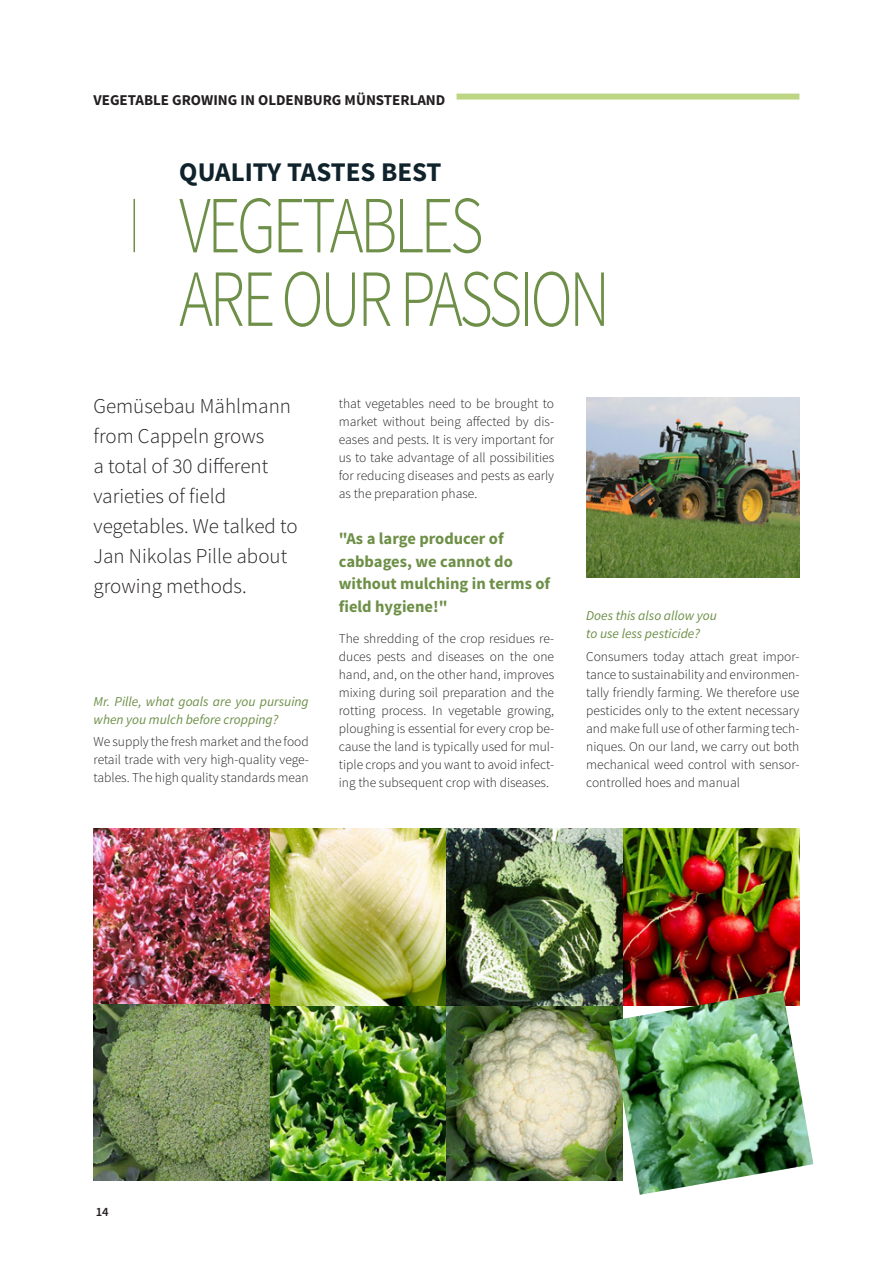
<style>
.page{position:relative;width:893px;height:1263px;background:#fff}
.page>*{position:absolute;margin:0;border:0;box-sizing:border-box;transform-origin:0 0}
.Seitenkopfzeile___bl{font:300 81px/73.5px "Source Sans Pro";letter-spacing:-.05em;color:#6d8f47;scale:.8 1}
.Seitenkopfzeile___sc{font:700 27px "Source Sans Pro";color:#10222b}
.Seitenkopfzeile_Nebe{font:300 21px/30px "Source Sans Pro";color:#231f20}
.Hervorhebungen_Zitat{font:700 16.5px/22.5px "Source Sans Pro";color:#6d8f47}
.Abschnittstitel_Seit{font:700 15px "Source Sans Pro";color:#231f20}
.ABB_Fließtext{font:300 13.5px/18px "Source Sans Pro";color:#231f20;text-align:justify}
.Interview-Frage{font:italic 13.5px/18px "Source Sans Pro";color:#6d8f47}
.t1{font:600 12.75px "Source Sans Pro";color:#231f20}
</style>
<div class="page">
<img style="left:270px;top:1005px;width:339px;height:176px">
<img style="left:94px;top:829px;width:176px;height:352px">
<img style="left:270px;top:829px;width:529px;height:176px">
<img style="left:609px;top:990px;width:204px;height:205px">
<img style="left:586px;top:398px;width:213px;height:180px">
<hr style="left:134px;top:199px;width:1px;height:53px;background:#6d8f47">
<div style="left:457px;top:94px;width:342px;height:6px;background:#bdd684"></div>
<p class="Abschnittstitel_Seit" style="left:94px;top:90px;width:353px">VEGETABLE GROWING IN OLDENBURG MÜNSTERLAND</p>
<p class="Seitenkopfzeile___sc" style="left:179px;top:155px;width:264px">QUALITY TASTES BEST</p>
<p class="Seitenkopfzeile___bl" style="left:179px;top:189px;width:540px">VEGETABLES<br>ARE OUR PASSION</p>
<p class="Seitenkopfzeile_Nebe" style="left:94px;top:392px;width:206px">Gemüsebau Mählmann from Cappeln grows<br>a total of 30 different varieties of field vegetables. We talked to<br>Jan Nikolas Pille about growing methods.</p>
<p class="Interview-Frage" style="left:94px;top:692px;width:217px">Mr. Pille, what goals are you pursuing when you mulch before cropping?</p>
<p class="ABB_Fließtext" style="left:94px;top:732px;width:217px">We supply the fresh market and the food retail trade with very high-quality vege&shy;tables. The high quality standards mean</p>
<p class="ABB_Fließtext" style="left:339px;top:394px;width:217px">that vegetables need to be brought to market without being affected by dis&shy;eases and pests. It is very important for us to take advantage of all possibilities for reducing diseases and pests as early as the preparation phase.</p>
<p class="Hervorhebungen_Zitat" style="left:339px;top:528px;width:213px">"As a large producer of cabbages, we cannot do without mulching in terms of field hygiene!"</p>
<p class="ABB_Fließtext" style="left:339px;top:629px;width:217px">The shredding of the crop residues re&shy;duces pests and diseases on the one hand, and, on the other hand, improves mixing during soil preparation and the rotting process. In vegetable growing, ploughing is essential for every crop be&shy;cause the land is typically used for mul&shy;tiple crops and you want to avoid infect&shy;ing the subsequent crop with diseases.</p>
<p class="Interview-Frage" style="left:586px;top:607px;width:132px">Does this also allow you to use less pesticide?</p>
<p class="ABB_Fließtext" style="left:586px;top:647px;width:215px">Consumers today attach great impor&shy;tance to sustainability and environmen&shy;tally friendly farming. We therefore use pesticides only to the extent necessary and make full use of other farming tech&shy;niques. On our land, we carry out both mechanical weed control with sensor&shy;controlled hoes and manual</p>
<p class="t1" style="left:96px;top:1203px;width:15px">14</p>
</div>
